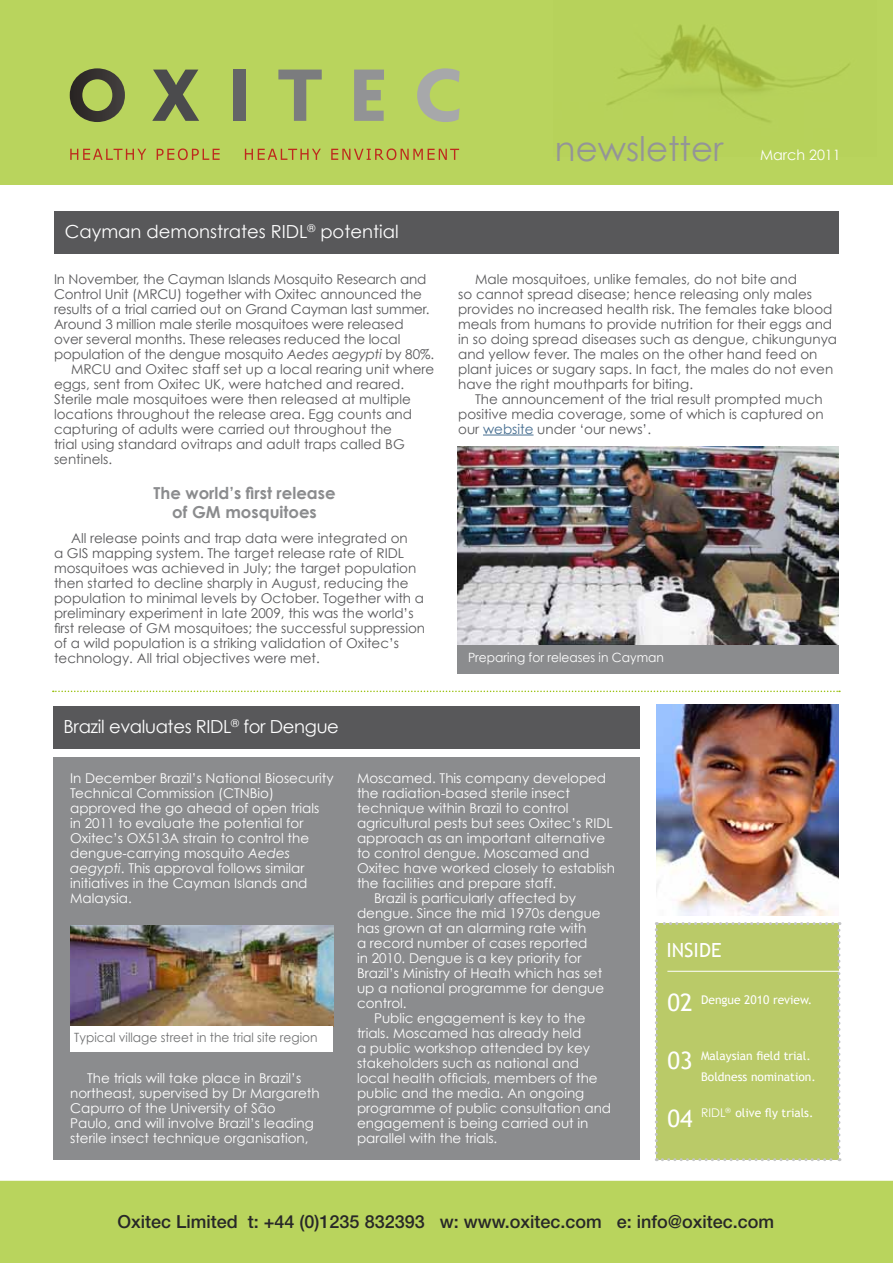
<style>
.page{position:relative;width:893px;height:1263px;background:#fff}
.page>*{position:absolute;margin:0;border:0;box-sizing:border-box;transform-origin:0 0}
.t1{font:34.05px "Century Gothic";color:#949597}
.t2{font:24px "Trebuchet MS";color:#fff}
.t3{font:19.5px "Trebuchet MS";color:#fff}
.t4{font:500 18px "Helvetica Neue";color:#000}
.t5{font:18px "Century Gothic";color:#fff}
.t6{font:18px "Century Gothic";letter-spacing:-.02em;color:#fff}
.t7{font:700 16.5px/19.8px "Century Gothic";color:#8b8c8e;text-align:center}
.t8{font:14.25px "Century Gothic";color:#fff}
.t9{font:13.5px/15px "Century Gothic";color:#58585a}
.t10{font:13.5px/15px "Century Gothic";color:#fff}
.t11{font:12.75px "Century Gothic";color:#707172;scale:.96 1}
.t12{font:12.75px "Century Gothic";color:#fff;scale:.96 1}
.t13{font:12px/20.7px "Trebuchet MS";color:#fff}
.s1{font-style:italic}
.s2{color:#456d90}
.s3{font-family:"Century Gothic"}
</style>
<div class="page">
<div style="left:0;top:0;width:893px;height:184px;background:#b9d45d"></div>
<img style="left:607px;top:24px;width:243px;height:98px">
<div style="left:54px;top:211px;width:785px;height:43px;background:#58585a"></div>
<hr style="left:483px;top:435px;width:50px;height:1px;background:#456d90">
<div style="left:0;top:1179px;width:893px;height:84px;background:#b9d45d"></div>
<div style="left:655px;top:922px;width:185px;height:239px;background:#baca68"></div>
<hr style="left:667px;top:971px;width:172px;height:1px;background:#fff">
<svg style="left:53px;top:691px;width:787px;height:1px"></svg>
<div style="left:53px;top:757px;width:586px;height:403px;background:#8b8c8e"></div>
<div style="left:53px;top:706px;width:586px;height:42px;background:#58585a"></div>
<svg style="left:70px;top:68px;width:55px;height:54px"></svg>
<svg style="left:152px;top:70px;width:47px;height:51px"></svg>
<div style="left:233px;top:70px;width:12px;height:51px;background:#646567"></div>
<svg style="left:278px;top:70px;width:44px;height:51px"></svg>
<svg style="left:354px;top:70px;width:30px;height:51px"></svg>
<svg style="left:417px;top:68px;width:43px;height:54px"></svg>
<svg style="left:70px;top:149px;width:76px;height:11px"></svg>
<svg style="left:157px;top:148px;width:63px;height:12px"></svg>
<svg style="left:245px;top:149px;width:76px;height:11px"></svg>
<svg style="left:331px;top:148px;width:128px;height:12px"></svg>
<img style="left:71px;top:926px;width:262px;height:100px">
<div style="left:71px;top:1026px;width:262px;height:25px;background:#fff"></div>
<img style="left:457px;top:446px;width:382px;height:199px">
<div style="left:457px;top:645px;width:382px;height:29px;background:#8b8c8e"></div>
<img style="left:657px;top:704px;width:182px;height:212px">
<h1 class="t1" style="left:555px;top:128px;width:170px">newsletter</h1>
<p class="t8" style="left:760px;top:146px;width:82px">March 2011</p>
<h3 class="t5" style="left:65px;top:221px;width:335px">Cayman demonstrates RIDL<sup>®</sup> potential</h3>
<p class="t9" style="left:54px;top:271px;width:374px">In November, the Cayman Islands Mosquito Research and</p>
<p class="t9" style="left:54px;top:286px;width:369px">Control Unit (MRCU) together with Oxitec announced the</p>
<p class="t9" style="left:54px;top:301px;width:377px">results of a trial carried out on Grand Cayman last summer.</p>
<p class="t9" style="left:54px;top:316px;width:351px">Around 3 million male sterile mosquitoes were released</p>
<p class="t9" style="left:54px;top:331px;width:348px">over several months. These releases reduced the local</p>
<p class="t9" style="left:54px;top:346px;width:382px">population of the dengue mosquito <span class="s1">Aedes aegypti</span> by 80%.</p>
<p class="t9" style="left:71px;top:361px;width:365px">MRCU and Oxitec staff set up a local rearing unit where</p>
<p class="t9" style="left:54px;top:376px;width:352px">eggs, sent from Oxitec UK, were hatched and reared.</p>
<p class="t9" style="left:54px;top:391px;width:358px">Sterile male mosquitoes were then released at multiple</p>
<p class="t9" style="left:54px;top:406px;width:360px">locations throughout the release area. Egg counts and</p>
<p class="t9" style="left:54px;top:421px;width:340px">capturing of adults were carried out throughout the</p>
<p class="t9" style="left:54px;top:436px;width:352px">trial using standard ovitraps and adult traps called BG</p>
<p class="t9" style="left:54px;top:451px;width:60px">sentinels.</p>
<p class="t7" style="left:153px;top:482px;width:184px">The world’s first release of GM mosquitoes</p>
<p class="t9" style="left:54px;top:530px;width:373px;text-indent:17px">All release points and trap data were integrated on<br>a GIS mapping system. The target release rate of RIDL mosquitoes was achieved in July; the target population then started to decline sharply in August, reducing the population to minimal levels by October. Together with a preliminary experiment in late 2009, this was the world’s first release of GM mosquitoes; the successful suppression of a wild population is a striking validation of Oxitec’s technology. All trial objectives were met.</p>
<p class="t9" style="left:458px;top:271px;width:380px;text-indent:17px">Male mosquitoes, unlike females, do not bite and<br>so cannot spread disease; hence releasing only males provides no increased health risk. The females take blood meals from humans to provide nutrition for their eggs and in so doing spread diseases such as dengue, chikungunya and yellow fever. The males on the other hand feed on plant juices or sugary saps. In fact, the males do not even have the right mouthparts for biting.</p>
<p class="t9" style="left:458px;top:391px;width:367px;text-align:justify;text-indent:17px">The announcement of the trial result prompted much positive media coverage, some of which is captured on our <span class="s2">website</span> under ‘our news’.</p>
<p class="t12" style="left:468px;top:650px;width:206px">Preparing for releases in Cayman</p>
<h3 class="t6" style="left:64px;top:716px;width:277px">Brazil evaluates RIDL<sup>®</sup> for Dengue</h3>
<p class="t10" style="left:70px;top:770px;width:265px">In December Brazil’s National Biosecurity Technical Commission (CTNBio) approved the go ahead of open trials in 2011 to evaluate the potential for Oxitec’s OX513A strain to control the dengue-carrying mosquito <span class="s1">Aedes aegypti</span>. This approval follows similar initiatives in the Cayman Islands and Malaysia.</p>
<p class="t11" style="left:74px;top:1030px;width:255px">Typical village street in the trial site region</p>
<p class="t10" style="left:70px;top:1070px;width:251px;text-indent:17px">The trials will take place in Brazil’s northeast, supervised by Dr Margareth Capurro of the University of São Paulo, and will involve Brazil’s leading sterile insect technique organisation,</p>
<p class="t10" style="left:357px;top:770px;width:251px">Moscamed. This company developed</p>
<p class="t10" style="left:357px;top:785px;width:214px">the radiation-based sterile insect</p>
<p class="t10" style="left:357px;top:800px;width:213px">technique within Brazil to control</p>
<p class="t10" style="left:357px;top:815px;width:257px">agricultural pests but sees Oxitec’s RIDL</p>
<p class="t10" style="left:357px;top:830px;width:250px">approach as an important alternative</p>
<p class="t10" style="left:357px;top:845px;width:234px">to control dengue. Moscamed and</p>
<p class="t10" style="left:357px;top:860px;width:259px">Oxitec have worked closely to establish</p>
<p class="t10" style="left:357px;top:875px;width:201px">the facilities and prepare staff.</p>
<p class="t10" style="left:374px;top:890px;width:204px">Brazil is particularly affected by</p>
<p class="t10" style="left:357px;top:905px;width:245px">dengue. Since the mid 1970s dengue</p>
<p class="t10" style="left:357px;top:920px;width:231px">has grown at an alarming rate with</p>
<p class="t10" style="left:357px;top:935px;width:232px">a record number of cases reported</p>
<p class="t10" style="left:357px;top:950px;width:226px">in 2010. Dengue is a key priority for</p>
<p class="t10" style="left:357px;top:965px;width:247px">Brazil’s Ministry of Heath which has set</p>
<p class="t10" style="left:357px;top:980px;width:249px">up a national programme for dengue</p>
<p class="t10" style="left:357px;top:995px;width:51px">control.</p>
<p class="t10" style="left:374px;top:1010px;width:213px">Public engagement is key to the</p>
<p class="t10" style="left:357px;top:1025px;width:226px">trials. Moscamed has already held</p>
<p class="t10" style="left:357px;top:1040px;width:234px">a public workshop attended by key</p>
<p class="t10" style="left:357px;top:1055px;width:223px">stakeholders such as national and</p>
<p class="t10" style="left:357px;top:1070px;width:242px">local health officials, members of the</p>
<p class="t10" style="left:357px;top:1085px;width:229px">public and the media. An ongoing</p>
<p class="t10" style="left:357px;top:1100px;width:256px">programme of public consultation and</p>
<p class="t10" style="left:357px;top:1115px;width:233px">engagement is being carried out in</p>
<p class="t10" style="left:357px;top:1130px;width:142px">parallel with the trials.</p>
<h3 class="t3" style="left:666px;top:939px;width:57px">Inside</h3>
<h2 class="t2" style="left:667px;top:988px;width:27px">02</h2>
<h2 class="t2" style="left:667px;top:1046px;width:27px">03</h2>
<h2 class="t2" style="left:667px;top:1104px;width:27px">04</h2>
<p class="t13" style="left:701px;top:989px;width:113px">Dengue 2010 review.</p>
<p class="t13" style="left:701px;top:1045px;width:116px">Malaysian field trial.<br>Boldness nomination.</p>
<p class="t13" style="left:701px;top:1103px;width:114px"><span class="s3">RIDL</span><sup>®</sup> olive fly trials.</p>
<h3 class="t4" style="left:117px;top:1210px;width:658px">Oxitec Limited t: +44 (0)1235 832393 w: www.oxitec.com e: info@oxitec.com</h3>
</div>
